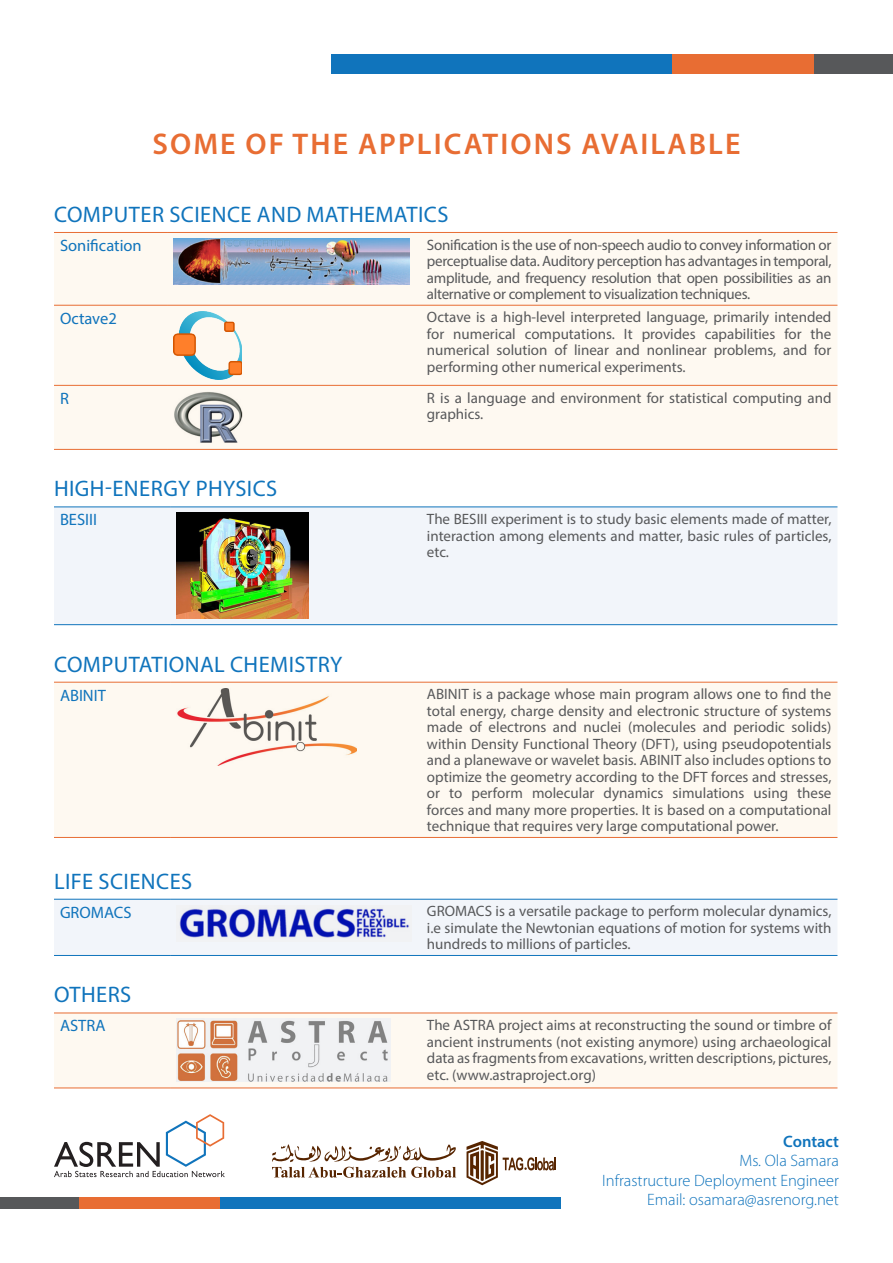
<style>
.page{position:relative;width:893px;height:1263px;background:#fff}
.page>*{position:absolute;margin:0;border:0;box-sizing:border-box;transform-origin:0 0}
.t1{font:600 30px "Myriad Pro";letter-spacing:.07em;color:#e86d33}
.t2{font:22.5px "Myriad Pro";letter-spacing:.02em;color:#1074bc}
.t3{font:300 16.5px "Myriad Pro";color:#1074bc}
.t4{font:16.5px "Myriad Pro";color:#1074bc}
.t5{font:600 16.5px "Myriad Pro";color:#1074bc}
.t6{font:15px/16.5px "Myriad Pro";color:#57585a;text-align:justify}
</style>
<div class="page">
<div style="left:54px;top:233px;width:783px;height:216px;background:#fef9f1"></div>
<hr style="left:54px;top:232px;width:114px;height:1px;background:#e86d33">
<hr style="left:168px;top:232px;width:253px;height:1px;background:#e86d33">
<hr style="left:421px;top:232px;width:416px;height:1px;background:#e86d33">
<hr style="left:54px;top:305px;width:114px;height:1px;background:#e86d33">
<hr style="left:168px;top:305px;width:253px;height:1px;background:#e86d33">
<hr style="left:421px;top:305px;width:416px;height:1px;background:#e86d33">
<hr style="left:54px;top:385px;width:114px;height:1px;background:#e86d33">
<hr style="left:168px;top:385px;width:253px;height:1px;background:#e86d33">
<hr style="left:421px;top:385px;width:416px;height:1px;background:#e86d33">
<hr style="left:54px;top:449px;width:114px;height:1px;background:#e86d33">
<hr style="left:168px;top:449px;width:253px;height:1px;background:#e86d33">
<hr style="left:421px;top:449px;width:416px;height:1px;background:#e86d33">
<img style="left:174px;top:238px;width:235px;height:47px">
<img style="left:174px;top:311px;width:67px;height:68px">
<img style="left:174px;top:391px;width:68px;height:52px">
<div style="left:54px;top:507px;width:783px;height:117px;background:#f2f5fa"></div>
<hr style="left:54px;top:506px;width:116px;height:1px;background:#1074bc">
<hr style="left:170px;top:506px;width:251px;height:1px;background:#1074bc">
<hr style="left:421px;top:506px;width:416px;height:1px;background:#1074bc">
<hr style="left:54px;top:624px;width:116px;height:1px;background:#1074bc">
<hr style="left:170px;top:624px;width:251px;height:1px;background:#1074bc">
<hr style="left:421px;top:624px;width:416px;height:1px;background:#1074bc">
<img style="left:176px;top:513px;width:132px;height:106px">
<div style="left:54px;top:683px;width:783px;height:154px;background:#fef9f1"></div>
<hr style="left:54px;top:682px;width:116px;height:1px;background:#e86d33">
<hr style="left:170px;top:682px;width:251px;height:1px;background:#e86d33">
<hr style="left:421px;top:682px;width:416px;height:1px;background:#e86d33">
<hr style="left:54px;top:837px;width:116px;height:1px;background:#e86d33">
<hr style="left:170px;top:837px;width:251px;height:1px;background:#e86d33">
<hr style="left:421px;top:837px;width:416px;height:1px;background:#e86d33">
<img style="left:176px;top:688px;width:180px;height:77px">
<div style="left:54px;top:900px;width:783px;height:55px;background:#f2f5fa"></div>
<hr style="left:54px;top:899px;width:116px;height:1px;background:#1074bc">
<hr style="left:170px;top:899px;width:251px;height:1px;background:#1074bc">
<hr style="left:421px;top:899px;width:416px;height:1px;background:#1074bc">
<hr style="left:54px;top:955px;width:116px;height:1px;background:#1074bc">
<hr style="left:170px;top:955px;width:251px;height:1px;background:#1074bc">
<hr style="left:421px;top:955px;width:416px;height:1px;background:#1074bc">
<img style="left:176px;top:905px;width:235px;height:36px">
<div style="left:54px;top:1013px;width:783px;height:74px;background:#fef9f1"></div>
<hr style="left:54px;top:1012px;width:116px;height:1px;background:#e86d33">
<hr style="left:170px;top:1012px;width:251px;height:1px;background:#e86d33">
<hr style="left:421px;top:1012px;width:416px;height:1px;background:#e86d33">
<hr style="left:54px;top:1087px;width:116px;height:1px;background:#e86d33">
<hr style="left:170px;top:1087px;width:251px;height:1px;background:#e86d33">
<hr style="left:421px;top:1087px;width:416px;height:1px;background:#e86d33">
<img style="left:176px;top:1019px;width:215px;height:63px">
<div style="left:814px;top:54px;width:79px;height:20px;background:#57585a"></div>
<div style="left:672px;top:54px;width:142px;height:20px;background:#e86d33"></div>
<div style="left:332px;top:54px;width:340px;height:20px;background:#1074bc"></div>
<div style="left:0;top:1198px;width:79px;height:11px;background:#57585a"></div>
<div style="left:79px;top:1198px;width:141px;height:11px;background:#e86d33"></div>
<div style="left:220px;top:1198px;width:341px;height:11px;background:#1074bc"></div>
<svg style="left:54px;top:1114px;width:171px;height:63px"></svg>
<svg style="left:272px;top:1144px;width:184px;height:34px"></svg>
<svg style="left:467px;top:1141px;width:89px;height:44px"></svg>
<p class="t1" style="left:152px;top:125px;width:589px">SOME OF THE APPLICATIONS AVAILABLE</p>
<p class="t2" style="left:54px;top:200px;width:396px">COMPUTER SCIENCE AND MATHEMATICS</p>
<p class="t4" style="left:60px;top:235px;width:83px">Sonification</p>
<p class="t6" style="left:427px;top:236px;width:406px">Sonification is the use of non-speech audio to convey information or perceptualise data. Auditory perception has advantages in temporal, amplitude, and frequency resolution that open possibilities as an alternative or complement to visualization techniques.</p>
<p class="t4" style="left:60px;top:308px;width:58px">Octave2</p>
<p class="t6" style="left:427px;top:309px;width:406px">Octave is a high-level interpreted language, primarily intended for numerical computations. It provides capabilities for the numerical solution of linear and nonlinear problems, and for performing other numerical experiments.</p>
<p class="t4" style="left:60px;top:388px;width:10px">R</p>
<p class="t6" style="left:427px;top:389px;width:406px">R is a language and environment for statistical computing and graphics.</p>
<p class="t2" style="left:54px;top:475px;width:225px">HIGH-ENERGY PHYSICS</p>
<p class="t4" style="left:60px;top:510px;width:39px">BESIII</p>
<p class="t6" style="left:427px;top:511px;width:406px">The BESIII experiment is to study basic elements made of matter, interaction among elements and matter, basic rules of particles, etc.</p>
<p class="t2" style="left:54px;top:650px;width:290px">COMPUTATIONAL CHEMISTRY</p>
<p class="t4" style="left:60px;top:685px;width:47px">ABINIT</p>
<p class="t6" style="left:427px;top:686px;width:406px">ABINIT is a package whose main program allows one to find the total energy, charge density and electronic structure of systems made of electrons and nuclei (molecules and periodic solids) within Density Functional Theory (DFT), using pseudopotentials and a planewave or wavelet basis. ABINIT also includes options to optimize the geometry according to the DFT forces and stresses, or to perform molecular dynamics simulations using these forces and many more properties. It is based on a computational technique that requires very large computational power.</p>
<p class="t2" style="left:54px;top:867px;width:140px">LIFE SCIENCES</p>
<p class="t4" style="left:60px;top:902px;width:73px">GROMACS</p>
<p class="t6" style="left:427px;top:903px;width:406px">GROMACS is a versatile package to perform molecular dynamics, i.e simulate the Newtonian equations of motion for systems with hundreds to millions of particles.</p>
<p class="t2" style="left:54px;top:981px;width:79px">OTHERS</p>
<p class="t4" style="left:60px;top:1016px;width:47px">ASTRA</p>
<p class="t6" style="left:427px;top:1017px;width:406px">The ASTRA project aims at reconstructing the sound or timbre of ancient instruments (not existing anymore) using archaeological data as fragments from excavations, written descriptions, pictures, etc. (www.astraproject.org)</p>
<p class="t5" style="left:783px;top:1131px;width:57px">Contact</p>
<p class="t3" style="left:739px;top:1151px;width:101px">Ms. Ola Samara</p>
<p class="t3" style="left:602px;top:1170px;width:238px">Infrastructure Deployment Engineer</p>
<p class="t3" style="left:647px;top:1190px;width:193px">Email: osamara@asrenorg.net</p>
</div>
